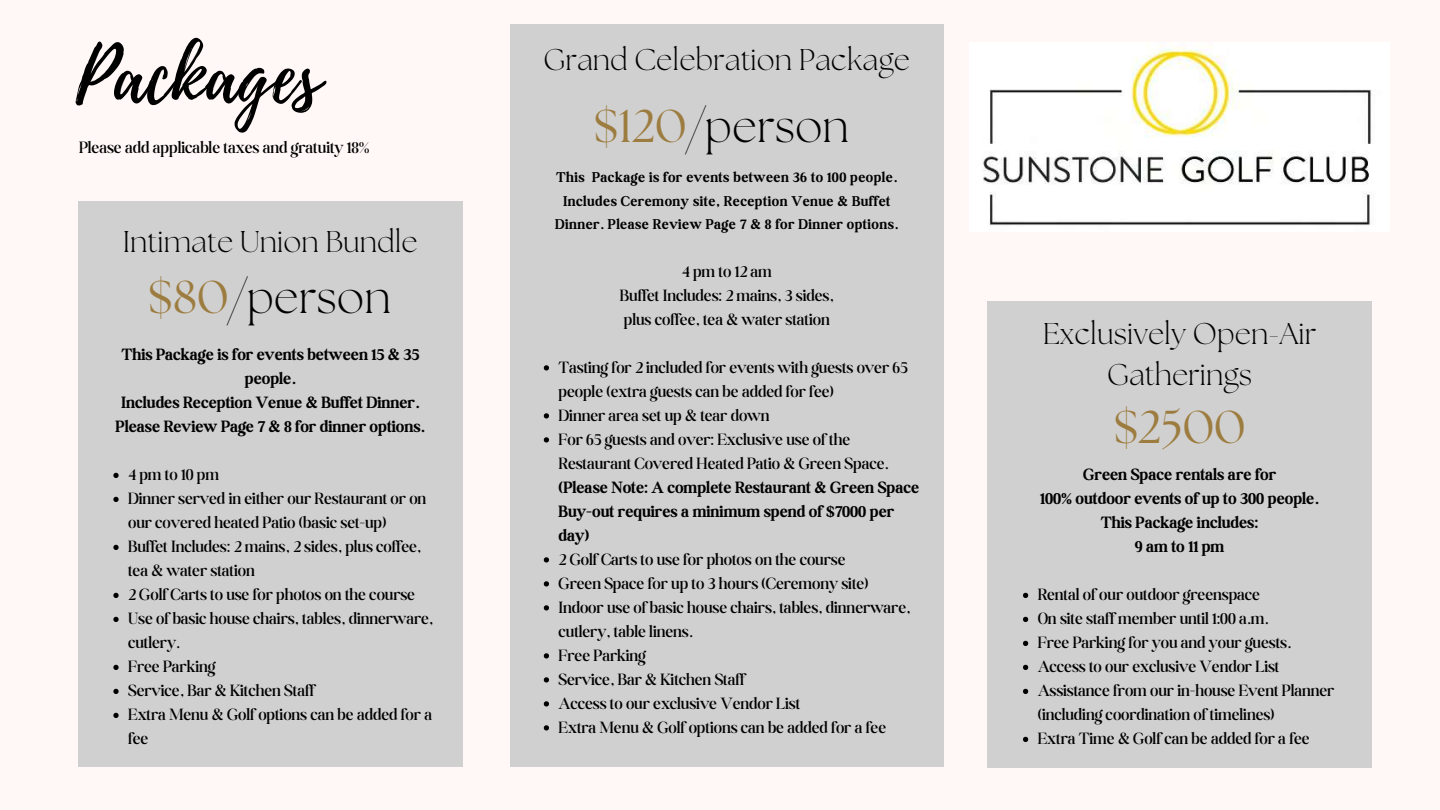
<style>
.page{position:relative;width:1440px;height:810px;background:#fff8f7}
.page>*{position:absolute;margin:0;border:0;box-sizing:border-box;transform-origin:0 0}
.t1{font:76px "Playlist Script";color:#000}
.t2{font:300 46px "The Seasons";color:#000}
.t3{font:46px "The Seasons";color:#9d7c3f}
.t4{font:300 30px/41.3px "The Seasons";color:#000;text-align:center}
.t5{font:300 17.5px/24px "Boston Angel";color:#000}
.t6{font:700 17.5px/24px "Boston Angel";color:#000;text-align:center}
.t7{font:700 15.2px/23.2px "Boston Angel";letter-spacing:.03em;color:#000;text-align:center}
.s1{font-weight:400;color:#9d7c3f}
</style>
<div class="page">
<img style="left:982px;top:47px;width:392px;height:179px">
<div style="left:510px;top:25px;width:434px;height:742px;background:#d0d0d0"></div>
<svg style="left:544px;top:365px;width:5px;height:6px"></svg>
<svg style="left:544px;top:413px;width:5px;height:6px"></svg>
<svg style="left:544px;top:437px;width:5px;height:6px"></svg>
<svg style="left:544px;top:557px;width:5px;height:6px"></svg>
<svg style="left:544px;top:581px;width:5px;height:6px"></svg>
<svg style="left:544px;top:605px;width:5px;height:6px"></svg>
<svg style="left:544px;top:653px;width:5px;height:6px"></svg>
<svg style="left:544px;top:677px;width:5px;height:6px"></svg>
<svg style="left:544px;top:701px;width:5px;height:6px"></svg>
<svg style="left:544px;top:725px;width:5px;height:6px"></svg>
<div style="left:78px;top:201px;width:384px;height:566px;background:#d0d0d0"></div>
<div style="left:987px;top:301px;width:385px;height:467px;background:#d0d0d0"></div>
<svg style="left:113px;top:473px;width:6px;height:5px"></svg>
<svg style="left:113px;top:497px;width:6px;height:5px"></svg>
<svg style="left:113px;top:545px;width:6px;height:5px"></svg>
<svg style="left:113px;top:593px;width:6px;height:5px"></svg>
<svg style="left:113px;top:617px;width:6px;height:5px"></svg>
<svg style="left:113px;top:665px;width:6px;height:5px"></svg>
<svg style="left:113px;top:689px;width:6px;height:5px"></svg>
<svg style="left:113px;top:713px;width:6px;height:5px"></svg>
<svg style="left:1023px;top:593px;width:5px;height:5px"></svg>
<svg style="left:1023px;top:617px;width:5px;height:5px"></svg>
<svg style="left:1023px;top:641px;width:5px;height:5px"></svg>
<svg style="left:1023px;top:665px;width:5px;height:5px"></svg>
<svg style="left:1023px;top:689px;width:5px;height:5px"></svg>
<svg style="left:1023px;top:737px;width:5px;height:5px"></svg>
<h1 class="t1" style="left:76px;top:22px;width:247px">Packages</h1>
<p class="t5" style="left:79px;top:135px;width:292px">Please add applicable taxes and gratuity 18%</p>
<h3 class="t4" style="left:123px;top:223px;width:296px">Intimate Union Bundle</h3>
<h2 class="t2" style="left:148px;top:276px;width:244px"><span class="s1">$80</span>/person</h2>
<p class="t6" style="left:116px;top:343px;width:311px">This Package is for events between 15 &amp; 35 people.<br>Includes Reception Venue &amp; Buffet Dinner.<br>Please Review Page 7 &amp; 8 for dinner options.</p>
<p class="t5" style="left:128px;top:463px;width:307px">4 pm to 10 pm<br>Dinner served in either our Restaurant or on our covered heated Patio (basic set-up)<br>Buffet Includes: 2 mains, 2 sides, plus coffee, tea &amp; water station<br>2 Golf Carts to use for photos on the course<br>Use of basic house chairs, tables, dinnerware, cutlery.<br>Free Parking<br>Service, Bar &amp; Kitchen Staff<br>Extra Menu &amp; Golf options can be added for a fee</p>
<h3 class="t4" style="left:544px;top:42px;width:368px">Grand Celebration Package</h3>
<h2 class="t2" style="left:594px;top:106px;width:257px"><span class="s1">$120</span>/person</h2>
<p class="t7" style="left:555px;top:166px;width:345px">This Package is for events between 36 to 100 people.<br>Includes Ceremony site, Reception Venue &amp; Buffet<br>Dinner. Please Review Page 7 &amp; 8 for Dinner options.</p>
<p class="t5" style="left:620px;top:259px;width:215px;text-align:center">4 pm to 12 am<br>Buffet Includes: 2 mains, 3 sides, plus coffee, tea &amp; water station</p>
<p class="t5" style="left:559px;top:355px;width:351px">Tasting for 2 included for events with guests over 65 people (extra guests can be added for fee)<br>Dinner area set up &amp; tear down<br>For 65 guests and over: Exclusive use of the Restaurant Covered Heated Patio &amp; Green Space.</p>
<p class="t6" style="left:559px;top:475px;width:362px;text-align:left">(Please Note: A complete Restaurant &amp; Green Space<br>Buy-out requires a minimum spend of $7000 per day)</p>
<p class="t5" style="left:559px;top:547px;width:353px">2 Golf Carts to use for photos on the course<br>Green Space for up to 3 hours (Ceremony site)<br>Indoor use of basic house chairs, tables, dinnerware, cutlery, table linens.<br>Free Parking<br>Service, Bar &amp; Kitchen Staff<br>Access to our exclusive Vendor List<br>Extra Menu &amp; Golf options can be added for a fee</p>
<h3 class="t4" style="left:1043px;top:315px;width:275px">Exclusively Open-Air<br>Gatherings</h3>
<h2 class="t3" style="left:1114px;top:406px;width:133px">$2500</h2>
<p class="t6" style="left:1040px;top:463px;width:280px">Green Space rentals are for<br>100% outdoor events of up to 300 people.<br>This Package includes:<br>9 am to 11 pm</p>
<p class="t5" style="left:1038px;top:583px;width:298px">Rental of our outdoor greenspace<br>On site staff member until 1:00 a.m.<br>Free Parking for you and your guests.<br>Access to our exclusive Vendor List Assistance from our in-house Event Planner (including coordination of timelines)<br>Extra Time &amp; Golf can be added for a fee</p>
</div>
